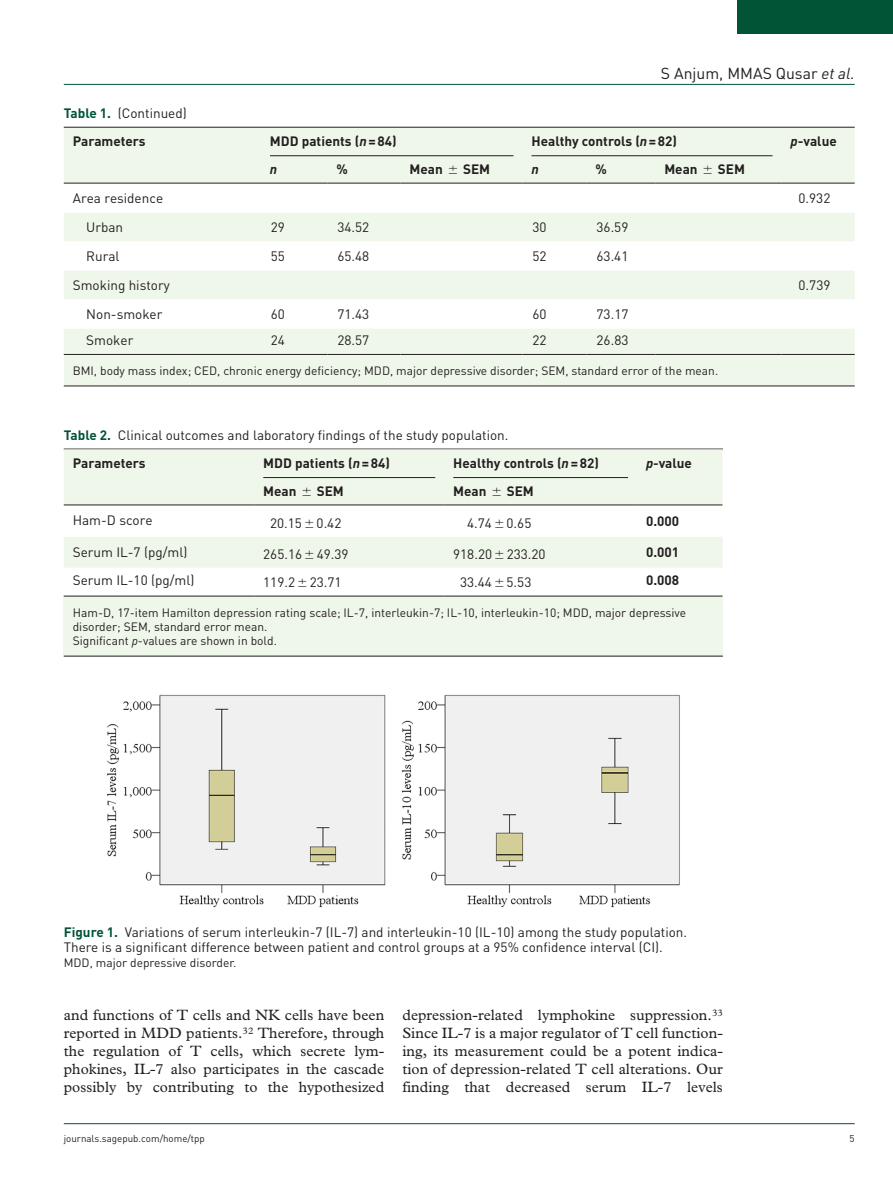
<style>
.page{position:relative;width:893px;height:1191px;background:#fff}
.page>*{position:absolute;margin:0;border:0;box-sizing:border-box;transform-origin:0 0}
.t1{font:15.75px "DIN";color:#231f20}
.t2{font:15px/18px "Plantin Std";letter-spacing:.005em;color:#231f20;text-align:justify}
.t3{font:13.5px/28.5px "DIN";color:#231f20}
.t4{font:700 13.5px "DIN";color:#231f20}
.t5{font:italic 700 13.5px "DIN";color:#231f20}
.t6{font:12px/14.2px "DIN";color:#231f20}
.t7{font:9.75px "DIN";color:#231f20}
.s1{font-weight:700;color:#015436}
.s2{font-style:italic}
.s3{font-weight:700}
</style>
<div class="page">
<hr style="left:64px;top:84px;width:791px;height:1px;background:#015436">
<hr style="left:64px;top:1123px;width:791px;height:1px;background:#015436">
<div style="left:738px;top:0;width:155px;height:34px;background:#015436"></div>
<div style="left:64px;top:595px;width:659px;height:62px;background:#eff7ea"></div>
<div style="left:64px;top:354px;width:791px;height:31px;background:#eff7ea"></div>
<hr style="left:64px;top:449px;width:659px;height:1px;background:#231f20">
<hr style="left:64px;top:655px;width:659px;height:1px;background:#231f20">
<div style="left:64px;top:449px;width:658px;height:55px;background:#eff7ea"></div>
<svg style="left:64px;top:505px;width:658px;height:63px;fill:#f3f9ef"></svg>
<hr style="left:64px;top:504px;width:190px;height:1px;background:#231f20">
<hr style="left:254px;top:504px;width:190px;height:1px;background:#231f20">
<hr style="left:444px;top:504px;width:193px;height:1px;background:#231f20">
<hr style="left:637px;top:504px;width:85px;height:1px;background:#231f20">
<hr style="left:64px;top:595px;width:190px;height:1px;background:#231f20">
<hr style="left:254px;top:595px;width:190px;height:1px;background:#231f20">
<hr style="left:444px;top:595px;width:193px;height:1px;background:#231f20">
<hr style="left:637px;top:595px;width:85px;height:1px;background:#231f20">
<hr style="left:263px;top:477px;width:172px;height:1px;background:#231f20">
<hr style="left:453px;top:477px;width:175px;height:1px;background:#231f20">
<img style="left:107px;top:694px;width:573px;height:214px">
<hr style="left:64px;top:385px;width:791px;height:1px;background:#231f20">
<div style="left:64px;top:128px;width:791px;height:226px;background:#eff7ea"></div>
<svg style="left:64px;top:184px;width:791px;height:144px"></svg>
<hr style="left:64px;top:354px;width:197px;height:1px;background:#231f20">
<hr style="left:261px;top:354px;width:66px;height:1px;background:#231f20">
<hr style="left:327px;top:354px;width:74px;height:1px;background:#231f20">
<hr style="left:401px;top:354px;width:121px;height:1px;background:#231f20">
<hr style="left:522px;top:354px;width:65px;height:1px;background:#231f20">
<hr style="left:587px;top:354px;width:68px;height:1px;background:#231f20">
<hr style="left:655px;top:354px;width:127px;height:1px;background:#231f20">
<hr style="left:782px;top:354px;width:73px;height:1px;background:#231f20">
<hr style="left:64px;top:183px;width:197px;height:1px;background:#231f20">
<hr style="left:261px;top:183px;width:66px;height:1px;background:#231f20">
<hr style="left:327px;top:183px;width:74px;height:1px;background:#231f20">
<hr style="left:401px;top:183px;width:121px;height:1px;background:#231f20">
<hr style="left:522px;top:183px;width:65px;height:1px;background:#231f20">
<hr style="left:587px;top:183px;width:68px;height:1px;background:#231f20">
<hr style="left:655px;top:183px;width:127px;height:1px;background:#231f20">
<hr style="left:782px;top:183px;width:73px;height:1px;background:#231f20">
<hr style="left:270px;top:155px;width:243px;height:1px;background:#231f20">
<hr style="left:531px;top:155px;width:242px;height:1px;background:#231f20">
<hr style="left:64px;top:127px;width:791px;height:1px;background:#231f20">
<svg style="left:303px;top:487px;width:8px;height:8px"></svg>
<svg style="left:493px;top:487px;width:8px;height:8px"></svg>
<svg style="left:305px;top:519px;width:8px;height:8px"></svg>
<svg style="left:495px;top:519px;width:8px;height:8px"></svg>
<svg style="left:305px;top:550px;width:8px;height:8px"></svg>
<svg style="left:495px;top:550px;width:8px;height:8px"></svg>
<svg style="left:449px;top:166px;width:8px;height:8px"></svg>
<svg style="left:704px;top:166px;width:8px;height:8px"></svg>
<p class="t3" style="left:64px;top:98px;width:125px"><span class="s1">Table 1.</span> (Continued)</p>
<p class="t1" style="left:661px;top:63px;width:195px">S Anjum, MMAS Qusar <span class="s2">et al.</span></p>
<p class="t4" style="left:73px;top:133px;width:74px">Parameters</p>
<p class="t4" style="left:270px;top:133px;width:128px">MDD patients (<span class="s2">n</span>=84)</p>
<p class="t4" style="left:531px;top:133px;width:147px">Healthy controls (<span class="s2">n</span>=82)</p>
<p class="t4" style="left:791px;top:133px;width:48px"><span class="s2">p</span>-value</p>
<p class="t5" style="left:270px;top:160px;width:9px">n</p>
<p class="t4" style="left:336px;top:160px;width:13px">%</p>
<p class="t4" style="left:410px;top:160px;width:35px">Mean</p>
<p class="t4" style="left:463px;top:160px;width:29px">SEM</p>
<p class="t5" style="left:531px;top:160px;width:9px">n</p>
<p class="t4" style="left:596px;top:160px;width:13px">%</p>
<p class="t4" style="left:664px;top:160px;width:35px">Mean</p>
<p class="t4" style="left:718px;top:160px;width:29px">SEM</p>
<p class="t3" style="left:73px;top:184px;width:92px">Area residence</p>
<p class="t3" style="left:799px;top:184px;width:33px">0.932</p>
<p class="t3" style="left:86px;top:213px;width:38px">Urban</p>
<p class="t3" style="left:271px;top:213px;width:16px">29</p>
<p class="t3" style="left:337px;top:213px;width:33px">34.52</p>
<p class="t3" style="left:532px;top:213px;width:16px">30</p>
<p class="t3" style="left:597px;top:213px;width:33px">36.59</p>
<p class="t3" style="left:86px;top:242px;width:35px">Rural</p>
<p class="t3" style="left:271px;top:242px;width:16px">55</p>
<p class="t3" style="left:337px;top:242px;width:33px">65.48</p>
<p class="t3" style="left:532px;top:242px;width:16px">52</p>
<p class="t3" style="left:597px;top:242px;width:33px">63.41</p>
<p class="t3" style="left:73px;top:271px;width:98px">Smoking history</p>
<p class="t3" style="left:799px;top:271px;width:33px">0.739</p>
<p class="t3" style="left:86px;top:300px;width:78px">Non-smoker</p>
<p class="t3" style="left:271px;top:300px;width:16px">60</p>
<p class="t3" style="left:337px;top:300px;width:33px">71.43</p>
<p class="t3" style="left:532px;top:300px;width:16px">60</p>
<p class="t3" style="left:597px;top:300px;width:33px">73.17</p>
<p class="t3" style="left:86px;top:326px;width:49px">Smoker</p>
<p class="t3" style="left:271px;top:326px;width:16px">24</p>
<p class="t3" style="left:337px;top:326px;width:33px">28.57</p>
<p class="t3" style="left:532px;top:326px;width:16px">22</p>
<p class="t3" style="left:597px;top:326px;width:33px">26.83</p>
<p class="t6" style="left:73px;top:363px;width:647px">BMI, body mass index; CED, chronic energy deficiency; MDD, major depressive disorder; SEM, standard error of the mean.</p>
<p class="t3" style="left:73px;top:420px;width:437px;text-indent:-9px"><span class="s1">Table 2.</span> Clinical outcomes and laboratory findings of the study population.<br><span class="s3">Parameters</span></p>
<p class="t4" style="left:263px;top:454px;width:128px">MDD patients (<span class="s2">n</span>=84)</p>
<p class="t4" style="left:453px;top:454px;width:147px">Healthy controls (<span class="s2">n</span>=82)</p>
<p class="t4" style="left:646px;top:454px;width:47px"><span class="s2">p-</span>value</p>
<p class="t4" style="left:263px;top:482px;width:35px">Mean</p>
<p class="t4" style="left:317px;top:482px;width:29px">SEM</p>
<p class="t4" style="left:453px;top:482px;width:35px">Mean</p>
<p class="t4" style="left:507px;top:482px;width:29px">SEM</p>
<p class="t3" style="left:73px;top:506px;width:81px">Ham-D score</p>
<p class="t3" style="left:270px;top:508px;width:73px">20.15 0.42</p>
<p class="t3" style="left:467px;top:508px;width:66px">4.74 0.65</p>
<p class="t4" style="left:646px;top:512px;width:35px">0.000</p>
<p class="t3" style="left:73px;top:537px;width:116px">Serum IL-7 (pg/ml)</p>
<p class="t3" style="left:263px;top:539px;width:87px">265.16 49.39</p>
<p class="t3" style="left:453px;top:539px;width:94px">918.20 233.20</p>
<p class="t4" style="left:646px;top:543px;width:35px">0.001</p>
<p class="t3" style="left:73px;top:565px;width:123px">Serum IL-10 (pg/ml)</p>
<p class="t3" style="left:263px;top:567px;width:80px">119.2 23.71</p>
<p class="t3" style="left:460px;top:567px;width:73px">33.44 5.53</p>
<p class="t4" style="left:646px;top:571px;width:35px">0.008</p>
<p class="t6" style="left:73px;top:605px;width:615px">Ham-D, 17-item Hamilton depression rating scale; IL-7, interleukin-7; IL-10, interleukin-10; MDD, major depressive disorder; SEM, standard error mean.<br>Significant <span class="s2">p</span>-values are shown in bold.</p>
<p class="t3" style="left:64px;top:923px;width:625px;line-height:15.8px"><span class="s1">Figure 1.</span> Variations of serum interleukin-7 (IL-7) and interleukin-10 (IL-10) among the study population.<br>There is a significant difference between patient and control groups at a 95% confidence interval (CI).</p>
<p class="t6" style="left:64px;top:955px;width:174px">MDD, major depressive disorder.</p>
<p class="t2" style="left:64px;top:1006px;width:322px">and functions of T cells and NK cells have been reported in MDD patients.<sup>32</sup> Therefore, through the regulation of T cells, which secrete lym&shy;phokines, IL-7 also participates in the cascade possibly by contributing to the hypothesized</p>
<p class="t2" style="left:402px;top:1006px;width:322px">depression-related lymphokine suppression.<sup>33<br></sup>Since IL-7 is a major regulator of T cell function&shy;ing, its measurement could be a potent indica&shy;tion of depression-related T cell alterations. Our finding that decreased serum IL-7 levels</p>
<p class="t7" style="left:64px;top:1132px;width:143px">journals.sagepub.com/home/tpp</p>
<p class="t7" style="left:850px;top:1132px;width:7px">5</p>
</div>
